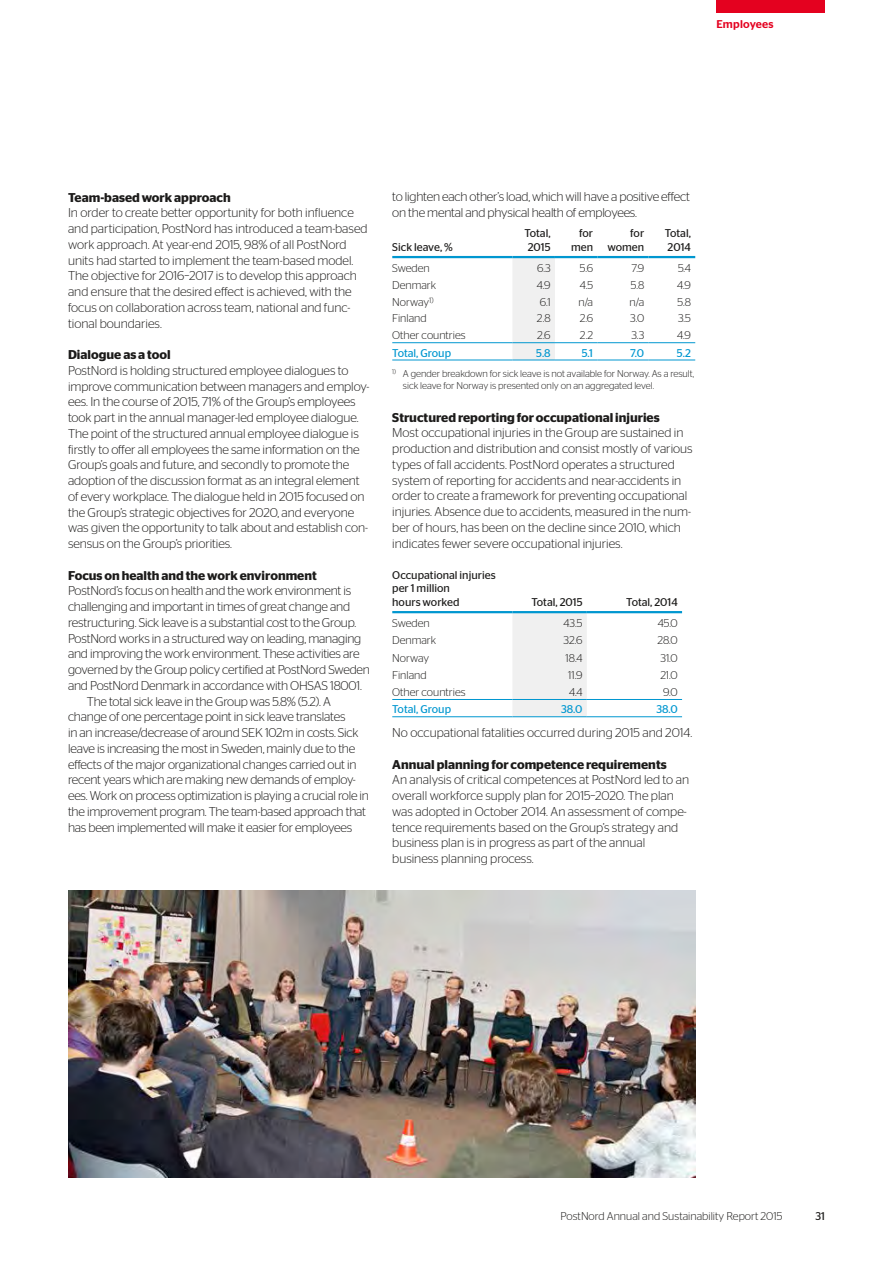
<style>
.page{position:relative;width:893px;height:1263px;background:#fff}
.page>*{position:absolute;margin:0;border:0;box-sizing:border-box;transform-origin:0 0}
.t1{font:300 12.75px/15.8px "Stag Sans";letter-spacing:-.005em;color:#1c1b1a}
.t2{font:600 12.75px "Stag Sans";color:#1c1b1a}
.t3{font:300 11.25px "Stag Sans";color:#1c1b1a}
.t4{font:11.25px/13.5px "Stag Sans";color:#1c1b1a;text-align:right}
.t5{font:11.25px "Stag Sans";color:#0097d0}
.t6{font:500 11.25px "Stag Sans";letter-spacing:.015em;color:#e4011f}
.t7{font:300 9.75px/12px "Stag Sans";color:#1c1b1a}
</style>
<div class="page">
<div style="left:512px;top:258px;width:43px;height:102px;background:#f0f0f0"></div>
<hr style="left:392px;top:256px;width:120px;height:2px;background:#0097d0">
<hr style="left:512px;top:256px;width:43px;height:2px;background:#0097d0">
<hr style="left:555px;top:256px;width:42px;height:2px;background:#0097d0">
<hr style="left:597px;top:256px;width:51px;height:2px;background:#0097d0">
<hr style="left:648px;top:256px;width:47px;height:2px;background:#0097d0">
<hr style="left:392px;top:342px;width:120px;height:1px;background:#0097d0">
<hr style="left:512px;top:342px;width:43px;height:1px;background:#0097d0">
<hr style="left:555px;top:342px;width:42px;height:1px;background:#0097d0">
<hr style="left:597px;top:342px;width:51px;height:1px;background:#0097d0">
<hr style="left:648px;top:342px;width:47px;height:1px;background:#0097d0">
<hr style="left:392px;top:360px;width:120px;height:1px;background:#0097d0">
<hr style="left:512px;top:360px;width:43px;height:1px;background:#0097d0">
<hr style="left:555px;top:360px;width:42px;height:1px;background:#0097d0">
<hr style="left:597px;top:360px;width:51px;height:1px;background:#0097d0">
<hr style="left:648px;top:360px;width:47px;height:1px;background:#0097d0">
<div style="left:512px;top:613px;width:75px;height:103px;background:#f0f0f0"></div>
<hr style="left:392px;top:611px;width:120px;height:2px;background:#0097d0">
<hr style="left:512px;top:611px;width:75px;height:2px;background:#0097d0">
<hr style="left:587px;top:611px;width:95px;height:2px;background:#0097d0">
<hr style="left:392px;top:699px;width:120px;height:1px;background:#0097d0">
<hr style="left:512px;top:699px;width:75px;height:1px;background:#0097d0">
<hr style="left:587px;top:699px;width:95px;height:1px;background:#0097d0">
<hr style="left:392px;top:716px;width:120px;height:1px;background:#0097d0">
<hr style="left:512px;top:716px;width:75px;height:1px;background:#0097d0">
<hr style="left:587px;top:716px;width:95px;height:1px;background:#0097d0">
<img style="left:68px;top:891px;width:627px;height:287px">
<div style="left:716px;top:0;width:109px;height:13px;background:#e4011f"></div>
<p class="t6" style="left:716px;top:18px;width:59px">Employees</p>
<p class="t2" style="left:68px;top:190px;width:164px">Team-based work approach</p>
<p class="t1" style="left:68px;top:205px;width:301px">In order to create better opportunity for both influence and participation, PostNord has introduced a team-based work approach. At year-end 2015, 98% of all PostNord units had started to implement the team-based model.<br>The objective for 2016–2017 is to develop this approach and ensure that the desired effect is achieved, with the focus on collaboration across team, national and func&shy;tional boundaries.</p>
<p class="t2" style="left:68px;top:347px;width:104px">Dialogue as a tool</p>
<p class="t1" style="left:68px;top:362px;width:303px">PostNord is holding structured employee dialogues to improve communication between managers and employ&shy;ees. In the course of 2015, 71% of the Group’s employees took part in the annual manager-led employee dialogue.<br>The point of the structured annual employee dialogue is firstly to offer all employees the same information on the Group’s goals and future, and secondly to promote the adoption of the discussion format as an integral element of every workplace. The dialogue held in 2015 focused on the Group’s strategic objectives for 2020, and everyone was given the opportunity to talk about and establish con&shy;sensus on the Group’s priorities.</p>
<p class="t2" style="left:68px;top:568px;width:250px">Focus on health and the work environment</p>
<p class="t1" style="left:68px;top:583px;width:285px">PostNord’s focus on health and the work environment is</p>
<p class="t1" style="left:68px;top:598px;width:284px">challenging and important in times of great change and</p>
<p class="t1" style="left:68px;top:614px;width:290px">restructuring. Sick leave is a substantial cost to the Group.</p>
<p class="t1" style="left:68px;top:630px;width:295px">PostNord works in a structured way on leading, managing</p>
<p class="t1" style="left:68px;top:646px;width:293px">and improving the work environment. These activities are</p>
<p class="t1" style="left:68px;top:661px;width:303px">governed by the Group policy certified at PostNord Sweden</p>
<p class="t1" style="left:68px;top:677px;width:295px">and PostNord Denmark in accordance with OHSAS 18001.</p>
<p class="t1" style="left:87px;top:693px;width:246px">The total sick leave in the Group was 5.8% (5.2). A</p>
<p class="t1" style="left:68px;top:709px;width:279px">change of one percentage point in sick leave translates</p>
<p class="t1" style="left:68px;top:724px;width:292px">in an increase/decrease of around SEK 102m in costs. Sick</p>
<p class="t1" style="left:68px;top:740px;width:289px">leave is increasing the most in Sweden, mainly due to the</p>
<p class="t1" style="left:68px;top:756px;width:290px">effects of the major organizational changes carried out in</p>
<p class="t1" style="left:68px;top:772px;width:289px">recent years which are making new demands of employ-</p>
<p class="t1" style="left:68px;top:787px;width:302px">ees. Work on process optimization is playing a crucial role in</p>
<p class="t1" style="left:68px;top:803px;width:300px">the improvement program. The team-based approach that</p>
<p class="t1" style="left:68px;top:819px;width:286px">has been implemented will make it easier for employees</p>
<p class="t1" style="left:392px;top:189px;width:299px">to lighten each other’s load, which will have a positive effect on the mental and physical health of employees.</p>
<p class="t4" style="left:392px;top:240px;width:62px">Sick leave, %</p>
<p class="t4" style="left:524px;top:226px;width:28px;text-align:center">Total,<br>2015</p>
<p class="t4" style="left:571px;top:226px;width:24px">for men</p>
<p class="t4" style="left:607px;top:226px;width:38px">for women</p>
<p class="t4" style="left:665px;top:226px;width:28px;text-align:left">Total,<br>2014</p>
<p class="t3" style="left:392px;top:262px;width:39px">Sweden</p>
<p class="t3" style="left:537px;top:262px;width:15px">6.3</p>
<p class="t3" style="left:580px;top:262px;width:15px">5.6</p>
<p class="t3" style="left:632px;top:262px;width:14px">7.9</p>
<p class="t3" style="left:678px;top:262px;width:14px">5.4</p>
<p class="t3" style="left:392px;top:278px;width:45px">Denmark</p>
<p class="t3" style="left:537px;top:278px;width:15px">4.9</p>
<p class="t3" style="left:580px;top:278px;width:15px">4.5</p>
<p class="t3" style="left:631px;top:278px;width:15px">5.8</p>
<p class="t3" style="left:677px;top:278px;width:15px">4.9</p>
<p class="t3" style="left:392px;top:295px;width:43px">Norway<sup>1)</sup></p>
<p class="t3" style="left:540px;top:295px;width:12px">6.1</p>
<p class="t3" style="left:579px;top:295px;width:16px">n/a</p>
<p class="t3" style="left:630px;top:295px;width:16px">n/a</p>
<p class="t3" style="left:678px;top:295px;width:15px">5.8</p>
<p class="t3" style="left:392px;top:312px;width:36px">Finland</p>
<p class="t3" style="left:537px;top:312px;width:15px">2.8</p>
<p class="t3" style="left:580px;top:312px;width:15px">2.6</p>
<p class="t3" style="left:630px;top:312px;width:15px">3.0</p>
<p class="t3" style="left:678px;top:312px;width:14px">3.5</p>
<p class="t3" style="left:392px;top:329px;width:75px">Other countries</p>
<p class="t3" style="left:537px;top:329px;width:15px">2.6</p>
<p class="t3" style="left:580px;top:329px;width:15px">2.2</p>
<p class="t3" style="left:631px;top:329px;width:14px">3.3</p>
<p class="t3" style="left:677px;top:329px;width:15px">4.9</p>
<p class="t5" style="left:392px;top:346px;width:60px">Total, Group</p>
<p class="t5" style="left:536px;top:346px;width:16px">5.8</p>
<p class="t5" style="left:582px;top:346px;width:13px">5.1</p>
<p class="t5" style="left:630px;top:346px;width:16px">7.0</p>
<p class="t5" style="left:677px;top:346px;width:16px">5.2</p>
<p class="t7" style="left:403px;top:367px;width:293px;text-indent:-11px"><sup>1)</sup> A gender breakdown for sick leave is not available for Norway. As a result, sick leave for Norway is presented only on an aggregated level.</p>
<p class="t2" style="left:392px;top:410px;width:269px">Structured reporting for occupational injuries</p>
<p class="t1" style="left:392px;top:425px;width:302px">Most occupational injuries in the Group are sustained in production and distribution and consist mostly of various types of fall accidents. PostNord operates a structured system of reporting for accidents and near-accidents in order to create a framework for preventing occupational injuries. Absence due to accidents, measured in the num&shy;ber of hours, has been on the decline since 2010, which indicates fewer severe occupational injuries.</p>
<p class="t4" style="left:392px;top:568px;width:105px;text-align:left">Occupational injuries per 1 million<br>hours worked</p>
<p class="t4" style="left:531px;top:595px;width:53px">Total, 2015</p>
<p class="t4" style="left:626px;top:595px;width:53px">Total, 2014</p>
<p class="t3" style="left:392px;top:617px;width:39px">Sweden</p>
<p class="t3" style="left:563px;top:617px;width:21px">43.5</p>
<p class="t3" style="left:658px;top:617px;width:22px">45.0</p>
<p class="t3" style="left:392px;top:634px;width:45px">Denmark</p>
<p class="t3" style="left:564px;top:634px;width:20px">32.6</p>
<p class="t3" style="left:657px;top:634px;width:22px">28.0</p>
<p class="t3" style="left:392px;top:652px;width:38px">Norway</p>
<p class="t3" style="left:566px;top:652px;width:18px">18.4</p>
<p class="t3" style="left:660px;top:652px;width:19px">31.0</p>
<p class="t3" style="left:392px;top:669px;width:36px">Finland</p>
<p class="t3" style="left:568px;top:669px;width:16px">11.9</p>
<p class="t3" style="left:660px;top:669px;width:19px">21.0</p>
<p class="t3" style="left:392px;top:686px;width:75px">Other countries</p>
<p class="t3" style="left:569px;top:686px;width:15px">4.4</p>
<p class="t3" style="left:663px;top:686px;width:16px">9.0</p>
<p class="t5" style="left:392px;top:703px;width:60px">Total, Group</p>
<p class="t5" style="left:561px;top:703px;width:23px">38.0</p>
<p class="t5" style="left:656px;top:703px;width:23px">38.0</p>
<p class="t1" style="left:392px;top:725px;width:302px">No occupational fatalities occurred during 2015 and 2014.</p>
<p class="t2" style="left:392px;top:757px;width:276px">Annual planning for competence requirements</p>
<p class="t1" style="left:392px;top:772px;width:298px">An analysis of critical competences at PostNord led to an overall workforce supply plan for 2015–2020. The plan was adopted in October 2014. An assessment of compe&shy;tence requirements based on the Group’s strategy and business plan is in progress as part of the annual business planning process.</p>
<p class="t3" style="left:561px;top:1210px;width:223px">PostNord Annual and Sustainability Report 2015</p>
<p class="t4" style="left:815px;top:1210px;width:11px">31</p>
</div>
